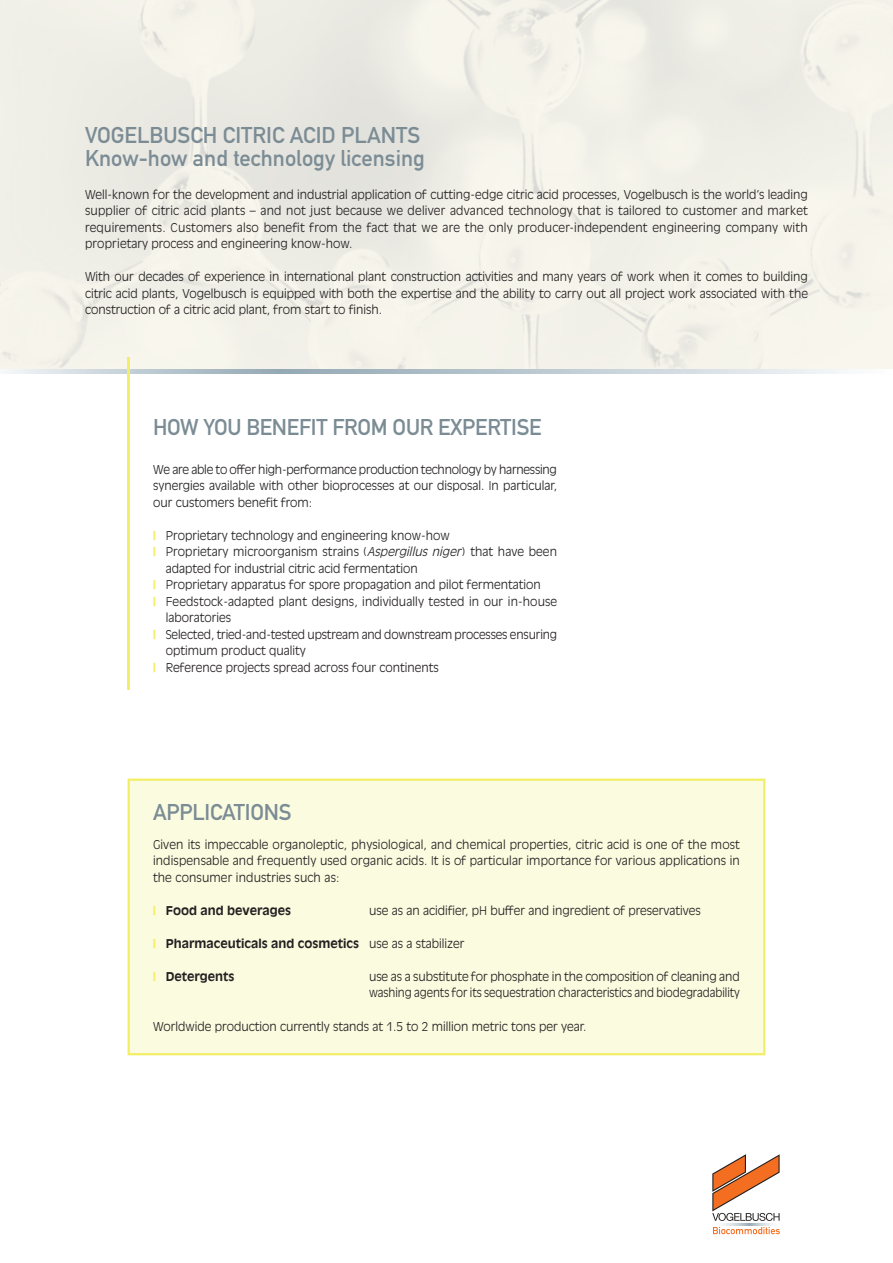
<style>
.page{position:relative;width:893px;height:1263px;background:#fff}
.page>*{position:absolute;margin:0;border:0;box-sizing:border-box;transform-origin:0 0}
.t1{font:22.5px/22.5px "DIN Mittelschrift";color:#7b8c95}
.t2{font:300 12px/16.5px "Antique Olive";color:#231f20;text-align:justify}
.t3{font:700 12px "Antique Olive";color:#231f20}
.s1{font-weight:900;color:#f3ee67}
.s2{font-style:italic}
.s3{font-weight:300}
</style>
<div class="page">
<img style="left:0;top:0;width:892px;height:370px">
<svg style="left:6px;top:370px;width:835px;height:4px"></svg>
<hr style="left:128px;top:357px;width:2px;height:332px;background:#f3ee67">
<div style="left:128px;top:778px;width:637px;height:277px;background:#fbfbe0;border:2px solid #f3ee67"></div>
<svg style="left:713px;top:1227px;width:67px;height:7px"></svg>
<svg style="left:712px;top:1154px;width:68px;height:67px"></svg>
<svg style="left:723px;top:1224px;width:50px;height:1px"></svg>
<h1 class="t1" style="left:85px;top:124px;width:341px">VOGELBUSCH CITRIC ACID PLANTS<br>Know-how and technology licensing</h1>
<p class="t2" style="left:85px;top:185px;width:724px">Well-known for the development and industrial application of cutting-edge citric acid processes, Vogelbusch is the world’s leading supplier of citric acid plants – and not just because we deliver advanced technology that is tailored to customer and market requirements. Customers also benefit from the fact that we are the only producer-independent engineering company with proprietary process and engineering know-how.</p>
<p class="t2" style="left:85px;top:268px;width:724px">With our decades of experience in international plant construction activities and many years of work when it comes to building citric acid plants, Vogelbusch is equipped with both the expertise and the ability to carry out all project work associated with the construction of a citric acid plant, from start to finish.</p>
<h1 class="t1" style="left:153px;top:416px;width:390px">HOW YOU BENEFIT FROM OUR EXPERTISE</h1>
<p class="t2" style="left:153px;top:461px;width:405px">We are able to offer high-performance production technology by harnessing synergies available with other bioprocesses at our disposal. In particular, our customers benefit from:</p>
<p class="t2" style="left:153px;top:527px;width:298px"><span class="s1">|</span> Proprietary technology and engineering know-how</p>
<p class="t2" style="left:153px;top:543px;width:405px"><span class="s1">|</span> Proprietary microorganism strains (<span class="s2">Aspergillus niger</span>) that have been</p>
<p class="t2" style="left:166px;top:560px;width:253px">adapted for industrial citric acid fermentation</p>
<p class="t2" style="left:153px;top:576px;width:389px"><span class="s1">|</span> Proprietary apparatus for spore propagation and pilot fermentation</p>
<p class="t2" style="left:153px;top:593px;width:406px"><span class="s1">|</span> Feedstock-adapted plant designs, individually tested in our in-house</p>
<p class="t2" style="left:166px;top:609px;width:67px">laboratories</p>
<p class="t2" style="left:153px;top:626px;width:406px"><span class="s1">|</span> Selected, tried-and-tested upstream and downstream processes ensuring</p>
<p class="t2" style="left:166px;top:642px;width:141px">optimum product quality</p>
<p class="t2" style="left:153px;top:659px;width:287px"><span class="s1">|</span> Reference projects spread across four continents</p>
<h1 class="t1" style="left:153px;top:801px;width:140px">APPLICATIONS</h1>
<p class="t2" style="left:153px;top:836px;width:588px">Given its impeccable organoleptic, physiological, and chemical properties, citric acid is one of the most indispensable and frequently used organic acids. It is of particular importance for various applications in the consumer industries such as:</p>
<p class="t3" style="left:153px;top:903px;width:140px"><span class="s1">|</span> Food and beverages</p>
<p class="t2" style="left:369px;top:902px;width:333px">use as an acidifier, pH buffer and ingredient of preservatives</p>
<p class="t3" style="left:153px;top:936px;width:313px"><span class="s1">|</span> Pharmaceuticals and cosmetics <span class="s3">use as a stabilizer</span></p>
<p class="t3" style="left:153px;top:969px;width:83px"><span class="s1">|</span> Detergents</p>
<p class="t2" style="left:369px;top:968px;width:372px">use as a substitute for phosphate in the composition of cleaning and washing agents for its sequestration characteristics and biodegradability</p>
<p class="t2" style="left:153px;top:1017px;width:435px">Worldwide production currently stands at 1.5 to 2 million metric tons per year.</p>
</div>
